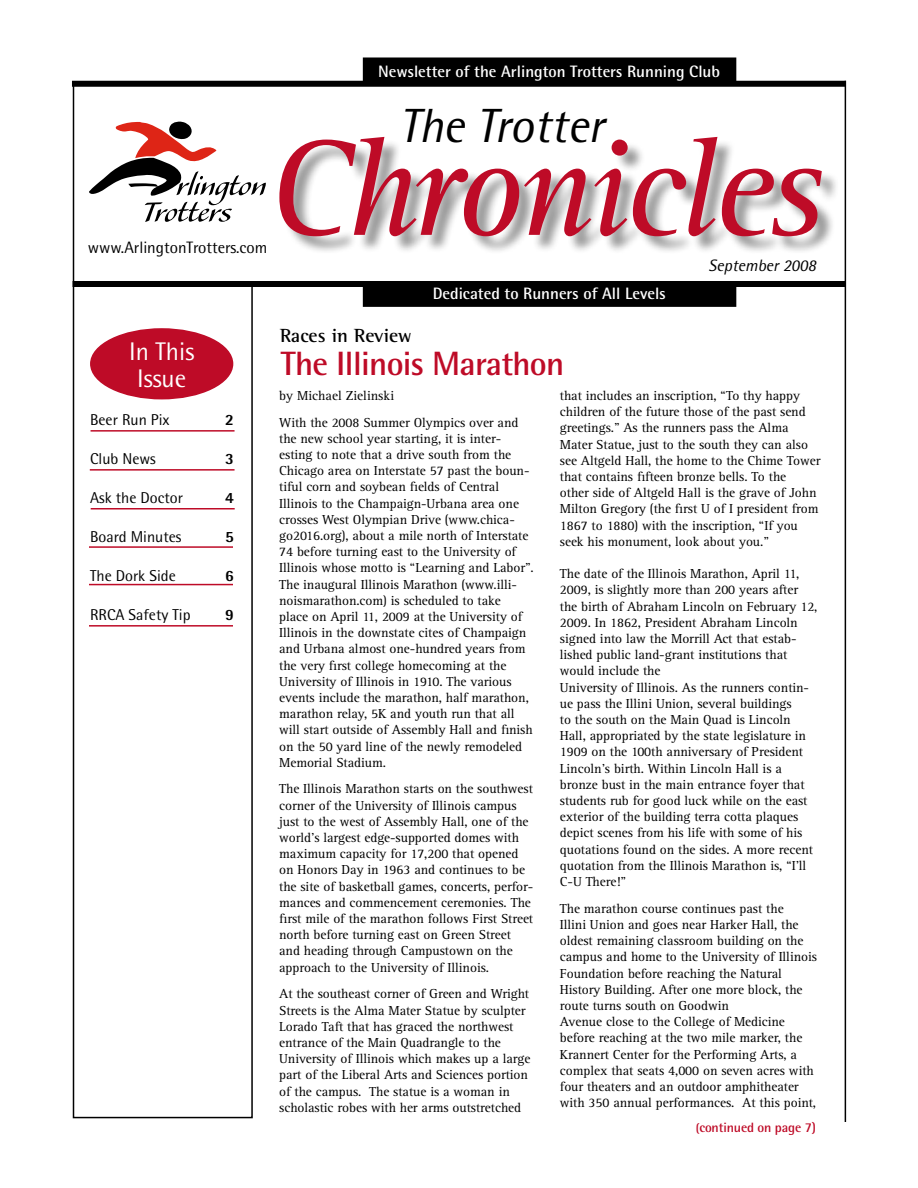
<style>
.page{position:relative;width:918px;height:1188px;background:#fff}
.page>*{position:absolute;margin:0;border:0;box-sizing:border-box;transform-origin:0 0}
.t1{font:italic 141px "Rotis Serif";letter-spacing:-.04em;color:#be0b27}
.t2{font:italic 48px "Rotis Semi Sans";letter-spacing:-.005em;color:#000}
.t3{font:700 33.75px "Rotis Semi Sans";letter-spacing:-.02em;color:#be0b27}
.t4{font:25.5px/27px "Rotis Semi Sans";color:#fff;text-align:center}
.t5{font:700 19.5px "Rotis Semi Serif";color:#000}
.t6{font:700 16.5px "Rotis Semi Sans";color:#fff}
.t7{font:16.5px "Rotis Semi Sans";color:#000}
.t8{font:italic 16.5px "Rotis Semi Sans";color:#000}
.t9{font:15.75px "Rotis Semi Sans";color:#000}
.t10{font:800 15.75px "Rotis Semi Sans";color:#000}
.t11{font:13.5px/16.2px "Rotis Serif";letter-spacing:-.005em;color:#000}
.t12{font:700 13.5px "Rotis Semi Sans";letter-spacing:-.01em;color:#be0b27}
.s1{font-size:12px}
</style>
<div class="page">
<div style="left:73px;top:81px;width:180px;height:1037px;border:2px solid #000"></div>
<div style="left:73px;top:281px;width:773px;height:6px;background:#000"></div>
<div style="left:244px;top:87px;width:15px;height:194px;background:#fff"></div>
<div style="left:72px;top:81px;width:774px;height:6px;background:#000"></div>
<hr style="left:845px;top:81px;width:1px;height:1041px;background:#000">
<div style="left:364px;top:285px;width:372px;height:21px;background:#000"></div>
<div style="left:363px;top:284px;width:373px;height:23px;border:2px solid #000"></div>
<div style="left:364px;top:58px;width:372px;height:23px;background:#000"></div>
<div style="left:363px;top:57px;width:373px;height:24px;border:2px solid #000"></div>
<div style="left:282px;top:139px;width:558px;height:116px;background:#000;opacity:.4"></div>
<svg style="left:89px;top:122px;width:177px;height:100px"></svg>
<div style="left:91px;top:329px;width:142px;height:70px;background:#be0b27;border-radius:50%"></div>
<div style="left:90px;top:328px;width:143px;height:71px;border:2px solid #be0b27;border-radius:50%"></div>
<hr style="left:91px;top:430px;width:144px;height:2px;background:#be0b27">
<hr style="left:90px;top:469px;width:145px;height:2px;background:#be0b27">
<hr style="left:89px;top:546px;width:144px;height:2px;background:#be0b27">
<hr style="left:91px;top:508px;width:144px;height:2px;background:#be0b27">
<hr style="left:89px;top:584px;width:144px;height:1px;background:#be0b27">
<hr style="left:89px;top:625px;width:144px;height:2px;background:#be0b27">
<p class="t7" style="left:88px;top:238px;width:181px">www.ArlingtonTrotters.com</p>
<p class="t6" style="left:378px;top:61px;width:343px">Newsletter of the Arlington Trotters Running Club</p>
<h2 class="t2" style="left:399px;top:97px;width:206px">The Trotter</h2>
<h1 class="t1" style="left:267px;top:109px;width:559px">Chronicles</h1>
<p class="t8" style="left:709px;top:255px;width:109px">September 2008</p>
<p class="t6" style="left:433px;top:283px;width:234px">Dedicated to Runners of All Levels</p>
<h3 class="t5" style="left:280px;top:323px;width:133px">Races in Review</h3>
<h3 class="t4" style="left:129px;top:337px;width:67px">In This<br>Issue</h3>
<h3 class="t3" style="left:281px;top:343px;width:285px">The Illinois Marathon</h3>
<p class="t9" style="left:90px;top:410px;width:81px">Beer Run Pix</p>
<p class="t10" style="left:225px;top:409px;width:10px">2</p>
<p class="t9" style="left:90px;top:449px;width:67px">Club News</p>
<p class="t10" style="left:225px;top:448px;width:10px">3</p>
<p class="t9" style="left:90px;top:488px;width:94px">Ask the Doctor</p>
<p class="t10" style="left:225px;top:487px;width:10px">4</p>
<p class="t9" style="left:90px;top:527px;width:93px">Board Minutes</p>
<p class="t10" style="left:225px;top:526px;width:10px">5</p>
<p class="t9" style="left:90px;top:566px;width:87px">The Dork Side</p>
<p class="t10" style="left:225px;top:565px;width:10px">6</p>
<p class="t9" style="left:90px;top:605px;width:102px">RRCA Safety Tip</p>
<p class="t10" style="left:225px;top:604px;width:10px">9</p>
<p class="t11" style="left:279px;top:382px;width:241px;line-height:26.7px">by Michael Zielinski<br>With the 2008 Summer Olympics over and</p>
<p class="t11" style="left:279px;top:431px;width:256px">the new school year starting, it is inter&shy;esting to note that a drive south from the Chicago area on Interstate 57 past the boun&shy;tiful corn and soybean fields of Central Illinois to the Champaign-Urbana area one crosses West Olympian Drive (www.chica&shy;go2016.org), about a mile north of Interstate 74 before turning east to the University of Illinois whose motto is “Learning and Labor".<br>The inaugural Illinois Marathon (www.illi&shy;noismarathon.com) is scheduled to take<br>place on April 11, 2009 at the University of Illinois in the downstate cites of Champaign and Urbana almost one-hundred years from the very first college homecoming at the University of Illinois in 1910. The various events include the marathon, half marathon, marathon relay, 5K and youth run that all will start outside of Assembly Hall and finish on the 50 yard line of the newly remodeled Memorial Stadium.</p>
<p class="t11" style="left:279px;top:781px;width:256px">The Illinois Marathon starts on the southwest corner of the University of Illinois campus just to the west of Assembly Hall, one of the world's largest edge-supported domes with maximum capacity for 17,200 that opened on Honors Day in 1963 and continues to be the site of basketball games, concerts, perfor&shy;mances and commencement ceremonies. The first mile of the marathon follows First Street north before turning east on Green Street and heading through Campustown on the approach to the University of Illinois.</p>
<p class="t11" style="left:279px;top:986px;width:253px">At the southeast corner of Green and Wright Streets is the Alma Mater Statue by sculpter Lorado Taft that has graced the northwest entrance of the Main Quadrangle to the University of Illinois which makes up a large part of the Liberal Arts and Sciences portion of the campus. The statue is a woman in scholastic robes with her arms outstretched</p>
<p class="t11" style="left:560px;top:388px;width:262px">that includes an inscription, “To thy happy children of the future those of the past send greetings." As the runners pass the Alma Mater Statue, just to the south they can also see Altgeld Hall, the home to the Chime Tower that contains fifteen bronze bells. To the<br>other side of Altgeld Hall is the grave of John Milton Gregory (the first U of I president from 1867 to 1880) with the inscription, “If you seek his monument, look about you."</p>
<p class="t11" style="left:560px;top:566px;width:259px">The date of the Illinois Marathon, April 11, 2009, is slightly more than 200 years after the birth of Abraham Lincoln on February 12, 2009. In 1862, President Abraham Lincoln signed into law the Morrill Act that estab&shy;lished public land-grant institutions that would include the<br>University of Illinois. As the runners contin&shy;ue pass the Illini Union, several buildings<br>to the south on the Main Quad is Lincoln Hall, appropriated by the state legislature in 1909 on the 100th anniversary of President Lincoln's birth. Within Lincoln Hall is a bronze bust in the main entrance foyer that students rub for good luck while on the east exterior of the building terra cotta plaques depict scenes from his life with some of his quotations found on the sides. A more recent quotation from the Illinois Marathon is, “I'll C-U There!"</p>
<p class="t11" style="left:560px;top:901px;width:259px">The marathon course continues past the<br>Illini Union and goes near Harker Hall, the oldest remaining classroom building on the campus and home to the University of Illinois Foundation before reaching the Natural History Building. After one more block, the route turns south on Goodwin<br>Avenue close to the College of Medicine before reaching at the two mile marker, the Krannert Center for the Performing Arts, a complex that seats 4,000 on seven acres with four theaters and an outdoor amphitheater with 350 annual performances. At this point,</p>
<p class="t12" style="left:696px;top:1119px;width:122px"><span class="s1">(</span>continued on page 7)</p>
</div>
